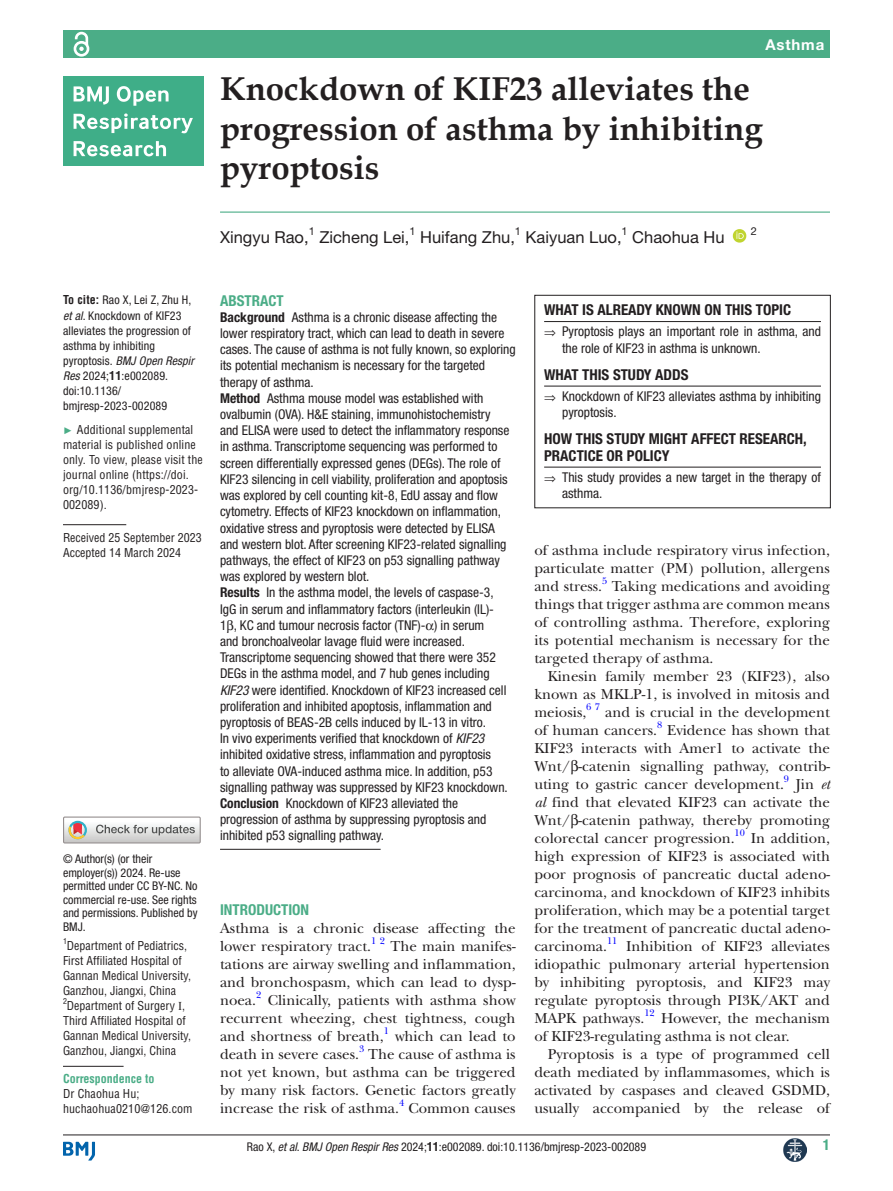
<style>
.page{position:relative;width:893px;height:1191px;background:#fff}
.page>*{position:absolute;margin:0;border:0;box-sizing:border-box;transform-origin:0 0}
.t1{font:700 33px/39px "Book Antiqua";color:#231f20}
.t2{font:16.5px "Helvetica Neue LT Std";color:#231f20}
.t3{font:15px/18px "New Baskerville";color:#231f20;text-align:justify}
.t4{font:700 condensed 15px/16.5px "Helvetica Neue LT Std";color:#231f20}
.t5{font:700 condensed 15px "Helvetica Neue LT Std";color:#4bad87}
.t6{font:700 15px "Helvetica Neue LT Std";letter-spacing:.055em;color:#fff}
.t7{font:condensed 13.5px/16.2px "Helvetica Neue LT Std";color:#231f20}
.t8{font:condensed 12px/15px "Helvetica LT Std";color:#231f20}
.t9{font:condensed 12px/15px "Helvetica Neue LT Std";color:#231f20}
.t10{font:700 condensed 12px "Helvetica";color:#4bad87}
.t11{font:10.95px "Helvetica Neue LT Std";color:#231f20}
.t12{font:9.9px "New Baskerville";color:#00f}
.t13{font:condensed 7.95px "Helvetica LT Std";color:#231f20}
.s1{font-family:"Helvetica";font-weight:700}
.s2{font-style:italic}
.s3{font-family:"Arial";font-stretch:normal;font-size:9.75px;color:#4bad87}
.s4{font-family:"Times New Roman";font-stretch:normal}
.s5{font-weight:700}
</style>
<div class="page">
<svg style="left:63px;top:1141px;width:32px;height:19px"></svg>
<hr style="left:63px;top:1134px;width:767px;height:1px;background:#231f20">
<img style="left:783px;top:1138px;width:23px;height:23px">
<div style="left:63px;top:816px;width:138px;height:27px;border:1px solid #969090"></div>
<svg style="left:64px;top:817px;width:136px;height:26px"></svg>
<hr style="left:63px;top:524px;width:63px;height:1px;background:#231f20">
<hr style="left:63px;top:1066px;width:61px;height:1px;background:#231f20">
<div style="left:63px;top:76px;width:140px;height:90px;background:#3fae88"></div>
<svg style="left:74px;top:86px;width:35px;height:19px"></svg>
<svg style="left:117px;top:86px;width:52px;height:20px"></svg>
<svg style="left:74px;top:113px;width:119px;height:20px"></svg>
<svg style="left:74px;top:141px;width:92px;height:15px"></svg>
<hr style="left:220px;top:211px;width:610px;height:2px;background:#4bad87">
<svg style="left:733px;top:229px;width:13px;height:14px"></svg>
<div style="left:63px;top:31px;width:767px;height:27px;background:#4bad87"></div>
<svg style="left:72px;top:30px;width:20px;height:27px"></svg>
<hr style="left:220px;top:849px;width:161px;height:1px;background:#231f20">
<hr style="left:544px;top:321px;width:277px;height:1px;background:#231f20">
<hr style="left:544px;top:386px;width:277px;height:1px;background:#231f20">
<hr style="left:544px;top:467px;width:277px;height:1px;background:#231f20">
<div style="left:534px;top:295px;width:297px;height:213px;border:1px solid #231f20"></div>
<p class="t6" style="left:765px;top:35px;width:60px">Asthma</p>
<h1 class="t1" style="left:220px;top:70px;width:544px">Knockdown of KIF23 alleviates the progression of asthma by inhibiting pyroptosis</h1>
<p class="t2" style="left:220px;top:227px;width:506px">Xingyu Rao,<sup>1</sup> Zicheng Lei,<sup>1</sup> Huifang Zhu,<sup>1</sup> Kaiyuan Luo,<sup>1</sup> Chaohua Hu</p>
<p class="t11" style="left:751px;top:225px;width:8px">2</p>
<p class="t9" style="left:63px;top:293px;width:133px"><span class="s1">To cite:</span> Rao X, Lei Z, Zhu H, <span class="s2">et al</span>. Knockdown of KIF23 alleviates the progression of asthma by inhibiting pyroptosis. <span class="s2">BMJ Open Respir<br>Res</span> 2024;<span class="s1">11</span>:e002089. doi:10.1136/ bmjresp-2023-002089</p>
<p class="t8" style="left:63px;top:421px;width:141px"><span class="s3">►</span> Additional supplemental material is published online only. To view, please visit the journal online (https://doi. org/10.1136/bmjresp-2023-<br>002089).</p>
<p class="t8" style="left:63px;top:529px;width:140px">Received 25 September 2023<br>Accepted 14 March 2024</p>
<p class="t9" style="left:63px;top:852px;width:136px;line-height:13.5px">© Author(s) (or their employer(s)) 2024. Re-use permitted under CC BY-NC. No commercial re-use. See rights and permissions. Published by<br>BMJ.</p>
<p class="t13" style="left:63px;top:936px;width:5px">1</p>
<p class="t8" style="left:63px;top:937px;width:130px;text-indent:4px">Department of Pediatrics,<br>First Affiliated Hospital of<br>Gannan Medical University,<br>Ganzhou, Jiangxi, China<br><sup>2</sup>Department of Surgery <span class="s4">Ⅰ</span>,<br>Third Affiliated Hospital of<br>Gannan Medical University,<br>Ganzhou, Jiangxi, China</p>
<p class="t10" style="left:63px;top:1071px;width:93px">Correspondence to</p>
<p class="t8" style="left:63px;top:1086px;width:131px">Dr Chaohua Hu; huchaohua0210@126.com</p>
<p class="t5" style="left:220px;top:291px;width:65px">ABSTRACT</p>
<p class="t7" style="left:220px;top:309px;width:297px"><span class="s5">Background</span> Asthma is a chronic disease affecting the lower respiratory tract, which can lead to death in severe cases. The cause of asthma is not fully known, so exploring its potential mechanism is necessary for the targeted therapy of asthma.<br><span class="s5">Method</span> Asthma mouse model was established with ovalbumin (OVA). H&amp;E staining, immunohistochemistry<br>and ELISA were used to detect the inflammatory response in asthma. Transcriptome sequencing was performed to screen differentially expressed genes (DEGs). The role of KIF23 silencing in cell viability, proliferation and apoptosis was explored by cell counting kit-8, EdU assay and flow cytometry. Effects of KIF23 knockdown on inflammation, oxidative stress and pyroptosis were detected by ELISA and western blot. After screening KIF23-related signalling pathways, the effect of KIF23 on p53 signalling pathway was explored by western blot.<br><span class="s5">Results</span> In the asthma model, the levels of caspase-3,<br>IgG in serum and inflammatory factors (interleukin (IL)-<br>1 , KC and tumour necrosis factor (TNF)- ) in serum<br>and bronchoalveolar lavage fluid were increased.<br>Transcriptome sequencing showed that there were 352<br>DEGs in the asthma model, and 7 hub genes including <span class="s2">KIF23</span> were identified. Knockdown of KIF23 increased cell proliferation and inhibited apoptosis, inflammation and pyroptosis of BEAS-2B cells induced by IL-13 in vitro.<br>In vivo experiments verified that knockdown of <span class="s2">KIF23 </span>inhibited oxidative stress, inflammation and pyroptosis<br>to alleviate OVA-induced asthma mice. In addition, p53 signalling pathway was suppressed by KIF23 knockdown.<br><span class="s5">Conclusion</span> Knockdown of KIF23 alleviated the progression of asthma by suppressing pyroptosis and inhibited p53 signalling pathway.</p>
<p class="t5" style="left:220px;top:900px;width:91px">INTRODUCTION</p>
<p class="t3" style="left:220px;top:919px;width:297px">Asthma is a chronic disease affecting the lower respiratory tract.</p>
<p class="t12" style="left:371px;top:935px;width:15px">1 2</p>
<p class="t3" style="left:220px;top:937px;width:297px;text-indent:170px">The main manifes&shy;tations are airway swelling and inflammation, and bronchospasm, which can lead to dysp&shy;noea.</p>
<p class="t12" style="left:256px;top:989px;width:7px">2</p>
<p class="t3" style="left:220px;top:991px;width:297px;text-indent:48px">Clinically, patients with asthma show recurrent wheezing, chest tightness, cough and shortness of breath,</p>
<p class="t12" style="left:384px;top:1025px;width:7px">1</p>
<p class="t3" style="left:395px;top:1027px;width:122px">which can lead to</p>
<p class="t3" style="left:220px;top:1045px;width:140px">death in severe cases.</p>
<p class="t12" style="left:359px;top:1043px;width:7px">3</p>
<p class="t3" style="left:220px;top:1045px;width:297px;text-indent:148px">The cause of asthma is not yet known, but asthma can be triggered by many risk factors. Genetic factors greatly increase the risk of asthma.</p>
<p class="t12" style="left:399px;top:1097px;width:7px">4</p>
<p class="t3" style="left:408px;top:1099px;width:109px">Common causes</p>
<p class="t4" style="left:544px;top:301px;width:248px">WHAT IS ALREADY KNOWN ON THIS TOPIC</p>
<p class="t7" style="left:562px;top:323px;width:260px;text-indent:-18px">⇒ Pyroptosis plays an important role in asthma, and the role of KIF23 in asthma is unknown.</p>
<p class="t4" style="left:544px;top:366px;width:146px">WHAT THIS STUDY ADDS</p>
<p class="t7" style="left:562px;top:388px;width:260px;text-indent:-18px">⇒ Knockdown of KIF23 alleviates asthma by inhibiting pyroptosis.</p>
<p class="t4" style="left:544px;top:430px;width:264px">HOW THIS STUDY MIGHT AFFECT RESEARCH,<br>PRACTICE OR POLICY</p>
<p class="t7" style="left:562px;top:469px;width:260px;text-indent:-18px">⇒ This study provides a new target in the therapy of asthma.</p>
<p class="t3" style="left:534px;top:541px;width:297px">of asthma include respiratory virus infection, particulate matter (PM) pollution, allergens and stress.<sup>5</sup> Taking medications and avoiding things that trigger asthma are common means of controlling asthma. Therefore, exploring its potential mechanism is necessary for the targeted therapy of asthma.</p>
<p class="t3" style="left:534px;top:667px;width:297px;text-indent:14px">Kinesin family member 23 (KIF23), also known as MKLP-1, is involved in mitosis and meiosis,</p>
<p class="t12" style="left:586px;top:701px;width:15px">6 7</p>
<p class="t3" style="left:534px;top:703px;width:297px;text-indent:71px">and is crucial in the development of human cancers.</p>
<p class="t12" style="left:657px;top:719px;width:7px">8</p>
<p class="t3" style="left:534px;top:721px;width:297px;text-indent:133px">Evidence has shown that KIF23 interacts with Amer1 to activate the Wnt/ -catenin signalling pathway, contrib&shy;uting to gastric cancer development.</p>
<p class="t12" style="left:784px;top:773px;width:7px">9</p>
<p class="t3" style="left:534px;top:775px;width:297px;text-indent:261px">Jin <span class="s2">et al</span> find that elevated KIF23 can activate the Wnt/ -catenin pathway, thereby promoting colorectal cancer progression.</p>
<p class="t12" style="left:735px;top:827px;width:12px">10</p>
<p class="t3" style="left:534px;top:829px;width:297px;text-indent:216px">In addition, high expression of KIF23 is associated with poor prognosis of pancreatic ductal adeno&shy;carcinoma, and knockdown of KIF23 inhibits proliferation, which may be a potential target for the treatment of pancreatic ductal adeno&shy;carcinoma.</p>
<p class="t12" style="left:607px;top:935px;width:12px">11</p>
<p class="t3" style="left:534px;top:937px;width:297px;text-indent:92px">Inhibition of KIF23 alleviates idiopathic pulmonary arterial hypertension by inhibiting pyroptosis, and KIF23 may regulate pyroptosis through PI3K/AKT and MAPK pathways.</p>
<p class="t12" style="left:644px;top:1007px;width:12px">12</p>
<p class="t3" style="left:534px;top:1009px;width:297px;text-indent:127px">However, the mechanism of KIF23-regulating asthma is not clear.</p>
<p class="t3" style="left:534px;top:1045px;width:297px;text-indent:14px">Pyroptosis is a type of programmed cell death mediated by inflammasomes, which is activated by caspases and cleaved GSDMD, usually accompanied by the release of</p>
<p class="t9" style="left:247px;top:1138px;width:401px">Rao X, <span class="s2">et al</span>. <span class="s2">BMJ Open Respir Res</span> 2024;<span class="s1">11</span>:e002089. doi:10.1136/bmjresp-2023-002089</p>
<p class="t5" style="left:823px;top:1135px;width:9px">1</p>
</div>
